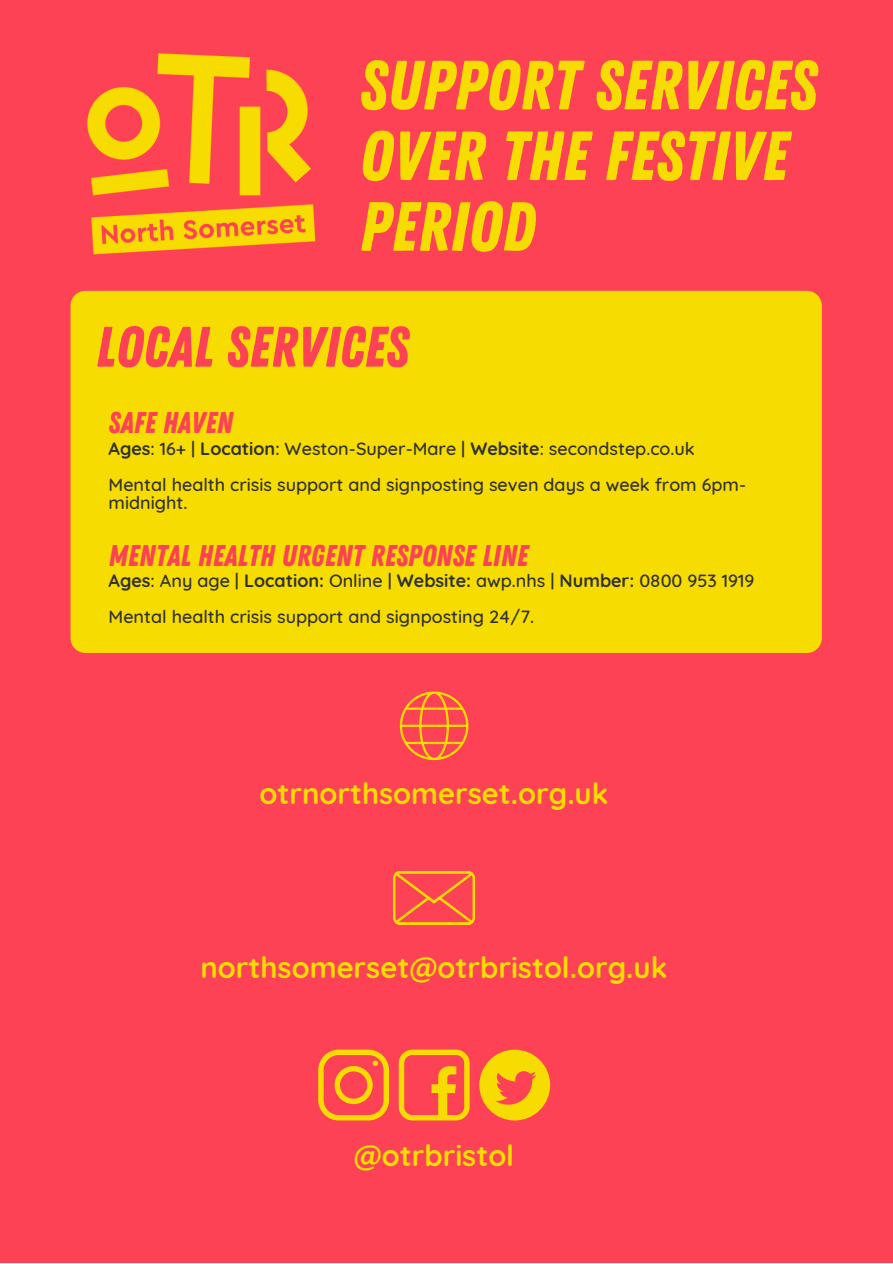
<style>
.page{position:relative;width:893px;height:1264px;background:#fff}
.page>*{position:absolute;margin:0;border:0;box-sizing:border-box;transform-origin:0 0}
.t1{font:69.45px/70.7px "Zing Rust Demo Base";color:#f7dc01}
.t2{font:57px "Zing Rust Demo Base";color:#fc4254}
.t3{font:30px "Zing Rust Demo Base";color:#fc4254}
.t4{font:700 29.25px "Quicksand";color:#f7dc01}
.t5{font:500 18px/36px "Quicksand";color:#303131}
.s1{font-weight:700}
</style>
<div class="page">
<div style="left:0;top:0;width:892px;height:1262px;background:#fc4254"></div>
<div style="left:70px;top:291px;width:751px;height:362px;background:#f7dc01;border-radius:15px"></div>
<img style="left:87px;top:53px;width:229px;height:202px">
<svg style="left:318px;top:1049px;width:71px;height:71px"></svg>
<div style="left:479px;top:1049px;width:71px;height:71px;background:#f7dc01;border-radius:50%"></div>
<svg style="left:495px;top:1071px;width:41px;height:33px"></svg>
<svg style="left:399px;top:1049px;width:70px;height:71px"></svg>
<svg style="left:400px;top:691px;width:68px;height:69px"></svg>
<svg style="left:393px;top:871px;width:82px;height:53px"></svg>
<h1 class="t1" style="left:359px;top:52px;width:458px">SUPPORT SERVICES<br>OVER THE FESTIVE<br>PERIOD</h1>
<h2 class="t2" style="left:95px;top:314px;width:314px">LOCAL SERVICES</h2>
<h3 class="t3" style="left:109px;top:405px;width:126px">SAFE HAVEN</h3>
<p class="t5" style="left:109px;top:430px;width:639px"><span class="s1">Ages</span>: 16+ | <span class="s1">Location</span>: Weston-Super-Mare | <span class="s1">Website</span>: secondstep.co.uk<br>Mental health crisis support and signposting seven days a week from 6pm-</p>
<p class="t5" style="left:109px;top:484px;width:80px">midnight.</p>
<h3 class="t3" style="left:109px;top:538px;width:421px">MENTAL HEALTH URGENT RESPONSE LINE</h3>
<p class="t5" style="left:109px;top:562px;width:647px"><span class="s1">Ages</span>: Any age | <span class="s1">Location:</span> Online | <span class="s1">Website:</span> awp.nhs | <span class="s1">Number:</span> 0800 953 1919<br>Mental health crisis support and signposting 24/7.</p>
<h3 class="t4" style="left:259px;top:775px;width:350px">otrnorthsomerset.org.uk</h3>
<h3 class="t4" style="left:200px;top:949px;width:468px">northsomerset@otrbristol.org.uk</h3>
<h3 class="t4" style="left:353px;top:1136px;width:162px">@otrbristol</h3>
</div>
